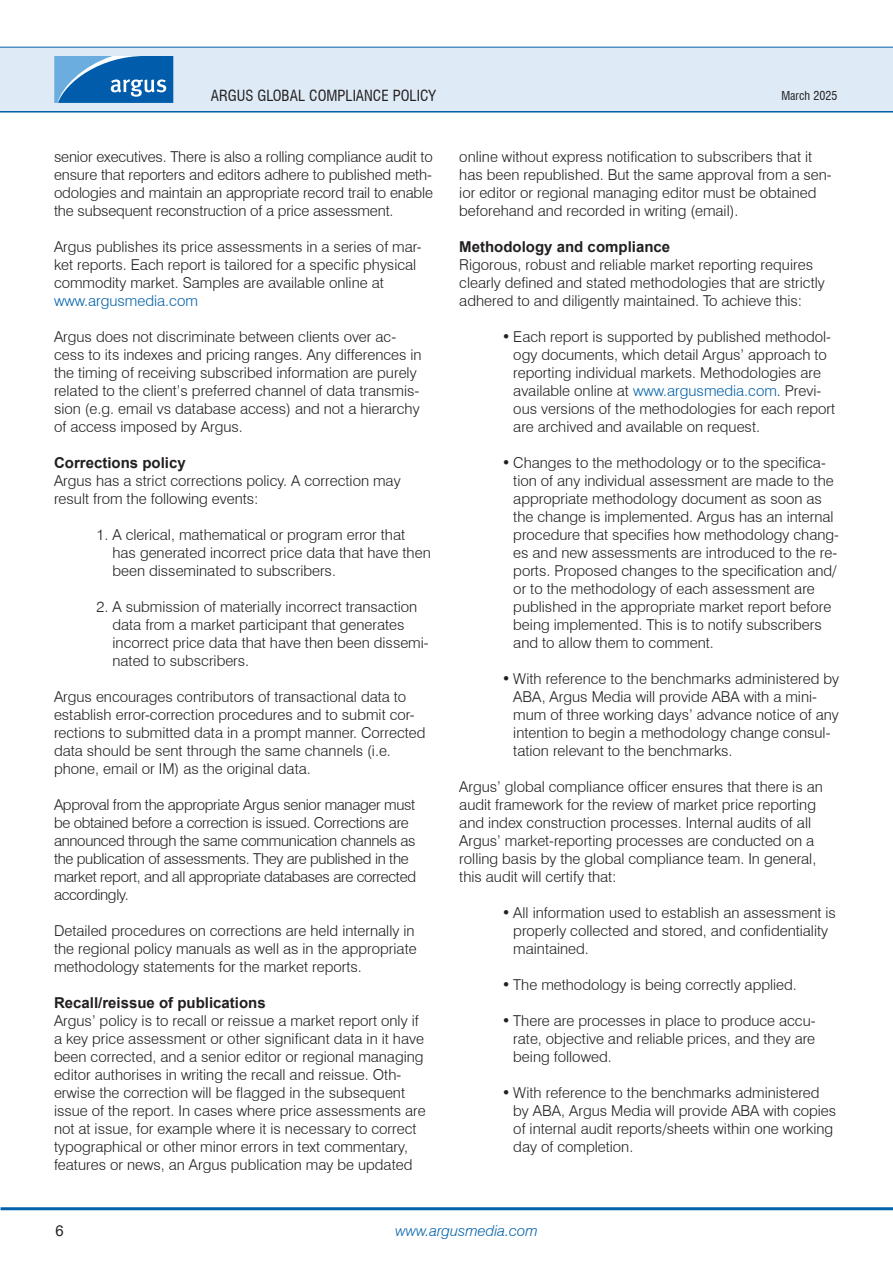
<style>
.page{position:relative;width:893px;height:1263px;background:#fff}
.page>*{position:absolute;margin:0;border:0;box-sizing:border-box;transform-origin:0 0}
.Body_Text{font:300 15px/18px "Swiss 721 BT";color:#231f20}
.Body_Text-2{font:300 15px/18px "Swiss 721 BT";letter-spacing:-.02em;color:#231f20}
.SubSectionHeader{font:700 15px "Arial";color:#231f20}
.t1{font:condensed 15px "Swiss 721 BT";color:#231f20}
.t2{font:italic 300 15px "Swiss 721 BT";color:#0161aa}
.Body_Text-3{font:300 15px "Swiss 721 BT";color:#0161aa}
.t3{font:15px "Arial";color:#231f20}
.t4{font:condensed 12px "Swiss 721 BT";color:#231f20}
.s1{color:#0161aa}
</style>
<div class="page">
<hr style="left:0;top:110px;width:893px;height:3px;background:#0161aa">
<div style="left:0;top:47px;width:893px;height:64px;background:#deebf7"></div>
<hr style="left:0;top:47px;width:893px;height:1px;background:#0161aa">
<svg style="left:54px;top:56px;width:119px;height:47px"></svg>
<hr style="left:1px;top:1207px;width:892px;height:3px;background:#0161aa">
<p class="t1" style="left:211px;top:86px;width:227px">ARGUS GLOBAL COMPLIANCE POLICY</p>
<p class="Body_Text" style="left:54px;top:148px;width:380px;text-align:justify">senior executives. There is also a rolling compliance audit to ensure that reporters and editors adhere to published meth&shy;odologies and maintain an appropriate record trail to enable the subsequent reconstruction of a price assessment.</p>
<p class="Body_Text" style="left:54px;top:238px;width:369px">Argus publishes its price assessments in a series of mar&shy;ket reports. Each report is tailored for a specific physical commodity market. Samples are available online at</p>
<p class="Body_Text-3" style="left:54px;top:292px;width:145px">www.argusmedia.com</p>
<p class="Body_Text" style="left:54px;top:328px;width:369px">Argus does not discriminate between clients over ac&shy;cess to its indexes and pricing ranges. Any differences in the timing of receiving subscribed information are purely related to the client’s preferred channel of data transmis&shy;sion (e.g. email vs database access) and not a hierarchy of access imposed by Argus.</p>
<p class="SubSectionHeader" style="left:54px;top:452px;width:133px">Corrections policy</p>
<p class="Body_Text" style="left:54px;top:472px;width:348px">Argus has a strict corrections policy. A correction may result from the following events:</p>
<p class="Body_Text" style="left:112px;top:526px;width:320px;text-indent:-16px">1. A clerical, mathematical or program error that has generated incorrect price data that have then been disseminated to subscribers.</p>
<p class="Body_Text" style="left:112px;top:598px;width:318px;text-indent:-16px">2. A submission of materially incorrect transaction data from a market participant that generates incorrect price data that have then been dissemi&shy;nated to subscribers.</p>
<p class="Body_Text" style="left:54px;top:688px;width:373px">Argus encourages contributors of transactional data to establish error-correction procedures and to submit cor&shy;rections to submitted data in a prompt manner. Corrected data should be sent through the same channels (i.e. phone, email or IM) as the original data.</p>
<p class="Body_Text-2" style="left:54px;top:796px;width:364px">Approval from the appropriate Argus senior manager must be obtained before a correction is issued. Corrections are announced through the same communication channels as the publication of assessments. They are published in the market report, and all appropriate databases are corrected accordingly.</p>
<p class="Body_Text" style="left:54px;top:922px;width:364px">Detailed procedures on corrections are held internally in the regional policy manuals as well as in the appropriate methodology statements for the market reports.</p>
<p class="SubSectionHeader" style="left:54px;top:992px;width:213px">Recall/reissue of publications</p>
<p class="Body_Text" style="left:54px;top:1012px;width:373px">Argus’ policy is to recall or reissue a market report only if a key price assessment or other significant data in it have been corrected, and a senior editor or regional managing editor authorises in writing the recall and reissue. Oth&shy;erwise the correction will be flagged in the subsequent issue of the report. In cases where price assessments are not at issue, for example where it is necessary to correct typographical or other minor errors in text commentary, features or news, an Argus publication may be updated</p>
<p class="t4" style="left:781px;top:88px;width:58px">March 2025</p>
<p class="Body_Text" style="left:459px;top:148px;width:374px">online without express notification to subscribers that it has been republished. But the same approval from a sen&shy;ior editor or regional managing editor must be obtained beforehand and recorded in writing (email).</p>
<p class="SubSectionHeader" style="left:459px;top:236px;width:212px">Methodology and compliance</p>
<p class="Body_Text" style="left:459px;top:256px;width:367px">Rigorous, robust and reliable market reporting requires clearly defined and stated methodologies that are strictly adhered to and diligently maintained. To achieve this:</p>
<p class="Body_Text" style="left:513px;top:328px;width:323px;text-indent:-11px">• Each report is supported by published methodol&shy;ogy documents, which detail Argus’ approach to reporting individual markets. Methodologies are available online at <span class="s1">www.argusmedia.com</span>. Previ&shy;ous versions of the methodologies for each report are archived and available on request.</p>
<p class="Body_Text" style="left:513px;top:454px;width:327px;text-indent:-11px">• Changes to the methodology or to the specifica&shy;tion of any individual assessment are made to the appropriate methodology document as soon as the change is implemented. Argus has an internal procedure that specifies how methodology chang&shy;es and new assessments are introduced to the re&shy;ports. Proposed changes to the specification and/ or to the methodology of each assessment are published in the appropriate market report before being implemented. This is to notify subscribers and to allow them to comment.</p>
<p class="Body_Text" style="left:513px;top:670px;width:327px;text-indent:-11px">• With reference to the benchmarks administered by ABA, Argus Media will provide ABA with a mini&shy;mum of three working days’ advance notice of any intention to begin a methodology change consul&shy;tation relevant to the benchmarks.</p>
<p class="Body_Text" style="left:459px;top:778px;width:365px">Argus’ global compliance officer ensures that there is an audit framework for the review of market price reporting and index construction processes. Internal audits of all Argus’ market-reporting processes are conducted on a rolling basis by the global compliance team. In general, this audit will certify that:</p>
<p class="Body_Text" style="left:513px;top:904px;width:324px;text-indent:-11px">• All information used to establish an assessment is properly collected and stored, and confidentiality maintained.</p>
<p class="Body_Text" style="left:502px;top:976px;width:297px">• The methodology is being correctly applied.</p>
<p class="Body_Text" style="left:513px;top:1012px;width:304px;text-align:justify;text-indent:-11px">• There are processes in place to produce accu&shy;rate, objective and reliable prices, and they are being followed.</p>
<p class="Body_Text" style="left:513px;top:1084px;width:324px;text-indent:-11px">• With reference to the benchmarks administered by ABA, Argus Media will provide ABA with copies of internal audit reports/sheets within one working day of completion.</p>
<p class="t3" style="left:55px;top:1220px;width:10px">6</p>
<p class="t2" style="left:395px;top:1221px;width:144px">www.argusmedia.com</p>
</div>
